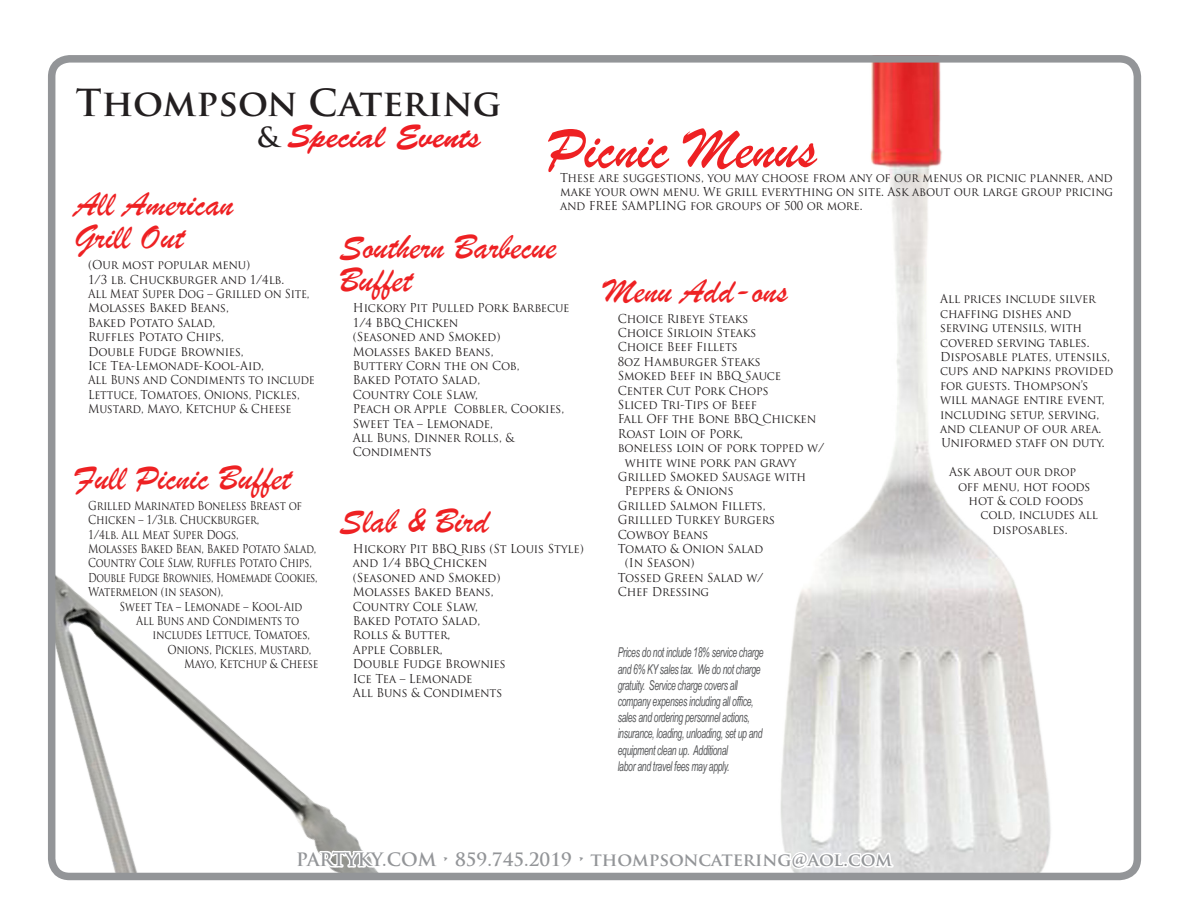
<style>
.page{position:relative;width:1188px;height:918px;background:#fff}
.page>*{position:absolute;margin:0;border:0;box-sizing:border-box;transform-origin:0 0}
.Body_Text{font:60px "Brush Script";color:#ee2123}
.t1{font:700 36.45px "Trajan Pro";color:#231f20}
.Body_Text-2{font:36px/33px "Brush Script";color:#ee2123}
.t2{font:32.7px "Brush Script Std";color:#ee1d23}
.t3{font:700 18px "Trajan Pro";color:#939598}
.Body_Text-3{font:italic 13.5px/16.2px "Arial Narrow";letter-spacing:-.03em;color:#57585a;scale:.78 1}
.Body_Text-4{font:12px/14.4px "Trajan Pro";letter-spacing:-.01em;color:#231f20;scale:.95 1}
.Body_Text-5{font:12px "Trajan Pro";letter-spacing:-.01em;color:#231f20;scale:.85 1}
.Body_Text-6{font:12px "Trajan Pro";letter-spacing:-.03em;color:#231f20;scale:.79 1}
.Body_Text-7{font:12px "Trajan Pro";letter-spacing:-.01em;color:#231f20;scale:.83 1}
.Body_Text-8{font:12px "Trajan Pro";letter-spacing:-.01em;color:#231f20;scale:.82 1}
.s1{font-family:"Trajan Pro";font-weight:700;font-size:27.15px;color:#231f20}
</style>
<div class="page">
<img style="left:846px;top:64px;width:205px;height:807px">
<img style="left:57px;top:576px;width:237px;height:295px">
<div style="left:48px;top:55px;width:1093px;height:825px;border:8px solid #939598;border-radius:18px"></div>
<svg style="left:294px;top:533px;width:601px;height:348px"></svg>
<p class="t1" style="left:76px;top:80px;width:427px">Thompson Catering</p>
<p class="t2" style="left:257px;top:118px;width:226px"><span class="s1">&amp;</span> Special Events</p>
<p class="Body_Text" style="left:547px;top:112px;width:271px">Picnic Menus</p>
<p class="Body_Text-4" style="left:560px;top:170px;width:584px;text-align:justify">These are suggestions, you may choose from any of our menus or picnic planner, and make your own menu. We grill everything on site. Ask about our large group pricing and FREE SAMPLING for groups of 500 or more.</p>
<p class="Body_Text-2" style="left:75px;top:188px;width:160px">All American<br>Grill Out</p>
<p class="Body_Text-4" style="left:88px;top:258px;width:172px">(Our most popular menu)</p>
<p class="Body_Text-4" style="left:88px;top:272px;width:240px">1/3 lb. Chuckburger and 1/4lb.<br>All Meat Super Dog – Grilled on Site,<br>Molasses Baked Beans,<br>Baked Potato Salad,<br>Ruffles Potato Chips,<br>Double Fudge Brownies,<br>Ice Tea-Lemonade-Kool-Aid,<br>All Buns and Condiments to include<br>Lettuce, Tomatoes, Onions, Pickles,<br>Mustard, Mayo, Ketchup &amp; Cheese</p>
<p class="Body_Text-2" style="left:339px;top:232px;width:218px">Southern Barbecue<br>Buffet</p>
<p class="Body_Text-4" style="left:353px;top:301px;width:230px">Hickory Pit Pulled Pork Barbecue<br>1/4 BBQChicken<br>(Seasoned and Smoked)<br>Molasses Baked Beans,<br>Buttery Corn the on Cob,<br>Baked Potato Salad,<br>Country Cole Slaw,<br>Peach or Apple Cobbler, Cookies,<br>Sweet Tea – Lemonade,<br>All Buns, Dinner Rolls, &amp;<br>Condiments</p>
<p class="Body_Text-2" style="left:604px;top:275px;width:185px">Menu Add-ons</p>
<p class="Body_Text-4" style="left:618px;top:311px;width:139px">Choice Ribeye Steaks</p>
<p class="Body_Text-4" style="left:618px;top:325px;width:147px">Choice Sirloin Steaks</p>
<p class="Body_Text-4" style="left:618px;top:340px;width:128px">Choice Beef Fillets</p>
<p class="Body_Text-4" style="left:618px;top:354px;width:152px">8oz Hamburger Steaks</p>
<p class="Body_Text-4" style="left:618px;top:369px;width:174px">Smoked Beef in BBQSauce</p>
<p class="Body_Text-4" style="left:618px;top:383px;width:160px">Center Cut Pork Chops</p>
<p class="Body_Text-4" style="left:618px;top:397px;width:148px">Sliced Tri-Tips of Beef</p>
<p class="Body_Text-4" style="left:618px;top:412px;width:210px">Fall Off the Bone BBQChicken<br>Roast Loin of Pork,</p>
<p class="Body_Text-4" style="left:625px;top:441px;width:211px;text-indent:-7px">boneless loin of pork topped w/ white wine pork pan gravy</p>
<p class="Body_Text-4" style="left:625px;top:469px;width:192px;text-indent:-7px">Grilled Smoked Sausage with<br>Peppers &amp; Onions</p>
<p class="Body_Text-4" style="left:618px;top:498px;width:157px">Grilled Salmon Fillets,</p>
<p class="Body_Text-4" style="left:618px;top:513px;width:167px">Grillled Turkey Burgers</p>
<p class="Body_Text-4" style="left:618px;top:527px;width:97px">Cowboy Beans</p>
<p class="Body_Text-4" style="left:625px;top:541px;width:147px;text-indent:-7px">Tomato &amp; Onion Salad (In Season)</p>
<p class="Body_Text-4" style="left:618px;top:570px;width:155px">Tossed Green Salad w/<br>Chef Dressing</p>
<p class="Body_Text-4" style="left:940px;top:292px;width:184px">All prices include silver chaffing dishes and serving utensils, with covered serving tables.<br>Disposable plates, utensils, cups and napkins provided for guests. Thompson’s will manage entire event, including setup, serving, and cleanup of our area.<br>Uniformed staff on duty.</p>
<p class="Body_Text-4" style="left:949px;top:465px;width:135px">Ask about our drop</p>
<p class="Body_Text-4" style="left:958px;top:479px;width:141px">off menu, hot foods</p>
<p class="Body_Text-4" style="left:969px;top:493px;width:123px">hot &amp; cold foods</p>
<p class="Body_Text-4" style="left:981px;top:508px;width:125px">cold, includes all</p>
<p class="Body_Text-4" style="left:993px;top:522px;width:80px">disposables.</p>
<p class="Body_Text-2" style="left:75px;top:462px;width:218px">Full Picnic Buffet</p>
<p class="Body_Text-5" style="left:88px;top:498px;width:253px">Grilled Marinated Boneless Breast of</p>
<p class="Body_Text-5" style="left:88px;top:512px;width:203px">Chicken – 1/3lb. Chuckburger,</p>
<p class="Body_Text-5" style="left:88px;top:527px;width:179px">1/4lb. All Meat Super Dogs,</p>
<p class="Body_Text-7" style="left:88px;top:541px;width:277px">Molasses Baked Bean, Baked Potato Salad,</p>
<p class="Body_Text-8" style="left:88px;top:555px;width:274px">Country Cole Slaw, Ruffles Potato Chips,</p>
<p class="Body_Text-6" style="left:88px;top:570px;width:292px">Double Fudge Brownies, Homemade Cookies,</p>
<p class="Body_Text-5" style="left:88px;top:584px;width:160px">Watermelon (in season),</p>
<p class="Body_Text-5" style="left:120px;top:599px;width:217px">Sweet Tea – Lemonade – Kool-Aid</p>
<p class="Body_Text-5" style="left:136px;top:613px;width:193px">All Buns and Condiments to</p>
<p class="Body_Text-5" style="left:153px;top:627px;width:187px">includes Lettuce, Tomatoes,</p>
<p class="Body_Text-5" style="left:168px;top:642px;width:171px">Onions, Pickles, Mustard,</p>
<p class="Body_Text-5" style="left:184px;top:656px;width:159px">Mayo, Ketchup &amp; Cheese</p>
<p class="Body_Text-2" style="left:339px;top:505px;width:151px">Slab &amp; Bird</p>
<p class="Body_Text-4" style="left:353px;top:541px;width:245px">Hickory Pit BBQRibs (St Louis Style) and 1/4 BBQChicken<br>(Seasoned and Smoked)<br>Molasses Baked Beans,<br>Country Cole Slaw,<br>Baked Potato Salad,<br>Rolls &amp; Butter,<br>Apple Cobbler,<br>Double Fudge Brownies</p>
<p class="Body_Text-4" style="left:353px;top:671px;width:159px">Ice Tea – Lemonade<br>All Buns &amp; Condiments</p>
<p class="Body_Text-3" style="left:618px;top:644px;width:189px">Prices do not include 18% service charge and 6% KY sales tax. We do not charge gratuity. Service charge covers all company expenses including all office, sales and ordering personnel actions, insurance, loading, unloading, set up and equipment clean up. Additional<br>labor and travel fees may apply.</p>
<p class="t3" style="left:296px;top:848px;width:597px">PARTYKY.COM • 859.745.2019 • thompsoncatering@aol.com</p>
</div>
